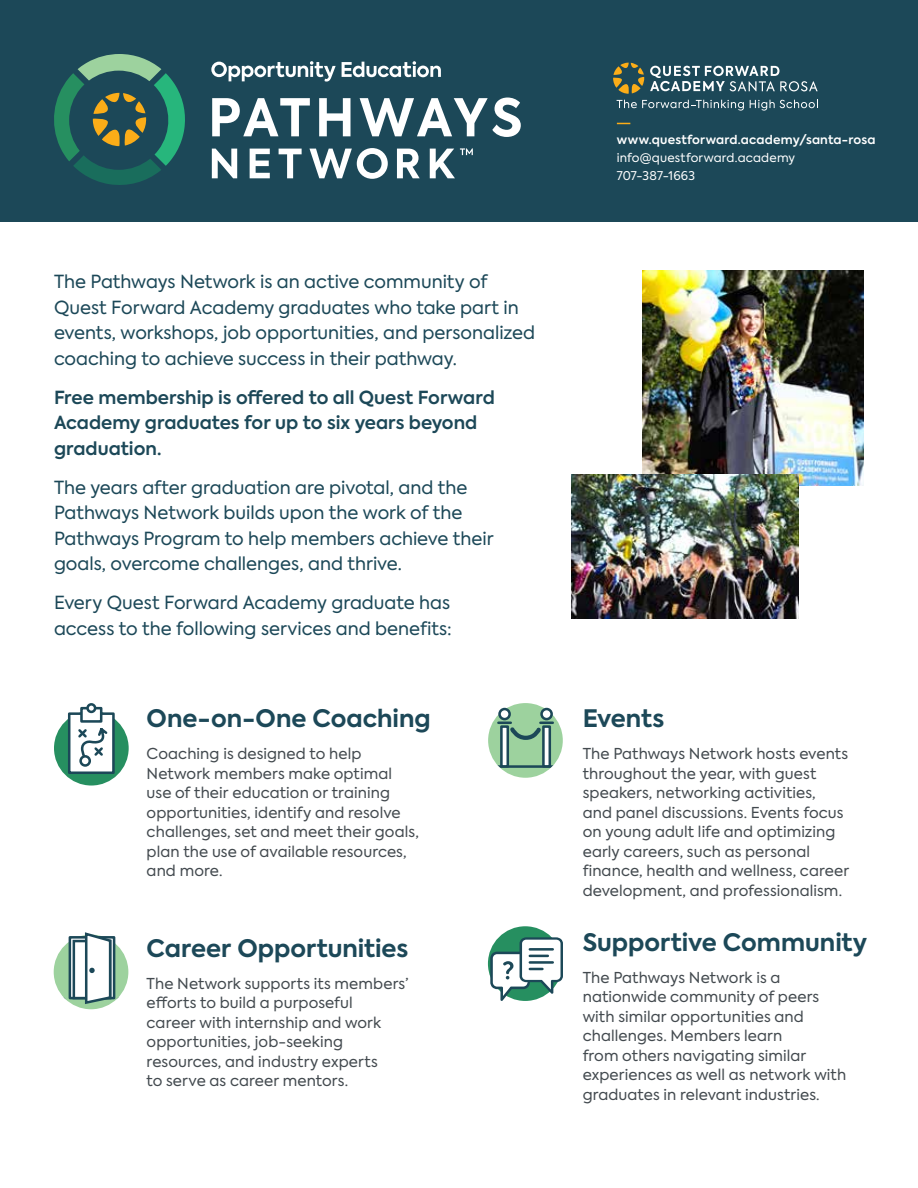
<style>
.page{position:relative;width:918px;height:1188px;background:#fff}
.page>*{position:absolute;margin:0;border:0;box-sizing:border-box;transform-origin:0 0}
.t1{font:700 24px "Axiforma";color:#1c4858}
.t2{font:18px/25.5px "Axiforma";color:#1c4858}
.t3{font:600 18px/25.5px "Axiforma";color:#1c4858}
.t4{font:15px/19.5px "Axiforma";letter-spacing:.005em;color:#434a4f}
.t5{font:12px/18px "Axiforma";letter-spacing:.015em;color:#fff}
.t6{font:600 12px "Axiforma";letter-spacing:.015em;color:#fff}
</style>
<div class="page">
<div style="left:488px;top:703px;width:75px;height:75px;background:#9dd29e;border-radius:50%"></div>
<hr style="left:495px;top:765px;width:63px;height:3px;background:#1c4858">
<hr style="left:60px;top:997px;width:63px;height:2px;background:#1c4858">
<div style="left:0;top:0;width:918px;height:221px;background:#1c4858"></div>
<svg style="left:54px;top:54px;width:131px;height:131px"></svg>
<svg style="left:212px;top:149px;width:25px;height:29px"></svg>
<svg style="left:250px;top:149px;width:20px;height:29px"></svg>
<svg style="left:279px;top:149px;width:23px;height:29px"></svg>
<svg style="left:309px;top:148px;width:79px;height:31px"></svg>
<svg style="left:397px;top:149px;width:23px;height:29px"></svg>
<svg style="left:212px;top:98px;width:98px;height:38px"></svg>
<svg style="left:319px;top:98px;width:32px;height:38px"></svg>
<svg style="left:360px;top:98px;width:161px;height:39px"></svg>
<svg style="left:211px;top:61px;width:125px;height:21px"></svg>
<svg style="left:342px;top:61px;width:99px;height:16px"></svg>
<svg style="left:430px;top:148px;width:43px;height:30px"></svg>
<div style="left:54px;top:711px;width:75px;height:75px;background:#268f60;border-radius:50%"></div>
<div style="left:68px;top:712px;width:47px;height:62px;background:#fff;border:3px solid #1c4858"></div>
<div style="left:80px;top:707px;width:22px;height:16px;background:#fff;border:3px solid #1c4858"></div>
<div style="left:88px;top:704px;width:7px;height:8px;background:#fff;border-radius:50%"></div>
<div style="left:86px;top:703px;width:10px;height:10px;border:3px solid #1c4858;border-radius:50%"></div>
<div style="left:79px;top:755px;width:12px;height:12px;border:3px solid #1c4858;border-radius:50%"></div>
<svg style="left:78px;top:728px;width:30px;height:30px"></svg>
<svg style="left:500px;top:742px;width:9px;height:26px"></svg>
<div style="left:500px;top:709px;width:10px;height:10px;background:#fff;border-radius:50%"></div>
<div style="left:498px;top:708px;width:13px;height:12px;border:3px solid #1c4858;border-radius:50%"></div>
<svg style="left:542px;top:742px;width:9px;height:26px"></svg>
<div style="left:542px;top:709px;width:10px;height:10px;background:#fff;border-radius:50%"></div>
<div style="left:540px;top:708px;width:13px;height:12px;border:3px solid #1c4858;border-radius:50%"></div>
<svg style="left:498px;top:722px;width:55px;height:20px"></svg>
<div style="left:54px;top:935px;width:74px;height:74px;background:#9dd29e;border-radius:50%"></div>
<svg style="left:69px;top:936px;width:46px;height:63px"></svg>
<div style="left:73px;top:940px;width:38px;height:59px;background:#fff;border:3px solid #1c4858"></div>
<svg style="left:84px;top:932px;width:29px;height:74px"></svg>
<div style="left:488px;top:926px;width:75px;height:75px;background:#268f60;border-radius:50%"></div>
<svg style="left:490px;top:937px;width:73px;height:64px"></svg>
<svg style="left:613px;top:63px;width:31px;height:31px"></svg>
<svg style="left:650px;top:66px;width:168px;height:25px"></svg>
<svg style="left:617px;top:100px;width:127px;height:11px"></svg>
<svg style="left:750px;top:100px;width:68px;height:11px"></svg>
<svg style="left:617px;top:123px;width:13px;height:1px"></svg>
<img style="left:643px;top:270px;width:221px;height:215px">
<img style="left:571px;top:475px;width:228px;height:143px">
<p class="t2" style="left:54px;top:269px;width:483px">The Pathways Network is an active community of Quest Forward Academy graduates who take part in events, workshops, job opportunities, and personalized coaching to achieve success in their pathway.</p>
<p class="t3" style="left:54px;top:385px;width:442px">Free membership is offered to all Quest Forward<br>Academy graduates for up to six years beyond graduation.</p>
<p class="t2" style="left:54px;top:475px;width:441px">The years after graduation are pivotal, and the Pathways Network builds upon the work of the Pathways Program to help members achieve their goals, overcome challenges, and thrive.</p>
<p class="t2" style="left:54px;top:590px;width:399px">Every Quest Forward Academy graduate has access to the following services and benefits:</p>
<h1 class="t1" style="left:147px;top:702px;width:286px">One-on-One Coaching</h1>
<p class="t4" style="left:147px;top:744px;width:274px">Coaching is designed to help<br>Network members make optimal use of their education or training opportunities, identify and resolve challenges, set and meet their goals, plan the use of available resources, and more.</p>
<h1 class="t1" style="left:147px;top:932px;width:263px">Career Opportunities</h1>
<p class="t4" style="left:147px;top:974px;width:264px">The Network supports its members’ efforts to build a purposeful<br>career with internship and work opportunities, job-seeking resources, and industry experts<br>to serve as career mentors.</p>
<p class="t6" style="left:617px;top:132px;width:260px">www.questforward.academy/santa-rosa</p>
<p class="t5" style="left:617px;top:149px;width:180px">info@questforward.academy<br>707-387-1663</p>
<h1 class="t1" style="left:583px;top:702px;width:83px">Events</h1>
<p class="t4" style="left:583px;top:744px;width:268px">The Pathways Network hosts events throughout the year, with guest speakers, networking activities,<br>and panel discussions. Events focus on young adult life and optimizing early careers, such as personal finance, health and wellness, career development, and professionalism.</p>
<h1 class="t1" style="left:583px;top:926px;width:286px">Supportive Community</h1>
<p class="t4" style="left:583px;top:968px;width:265px">The Pathways Network is a nationwide community of peers with similar opportunities and challenges. Members learn<br>from others navigating similar experiences as well as network with graduates in relevant industries.</p>
</div>
